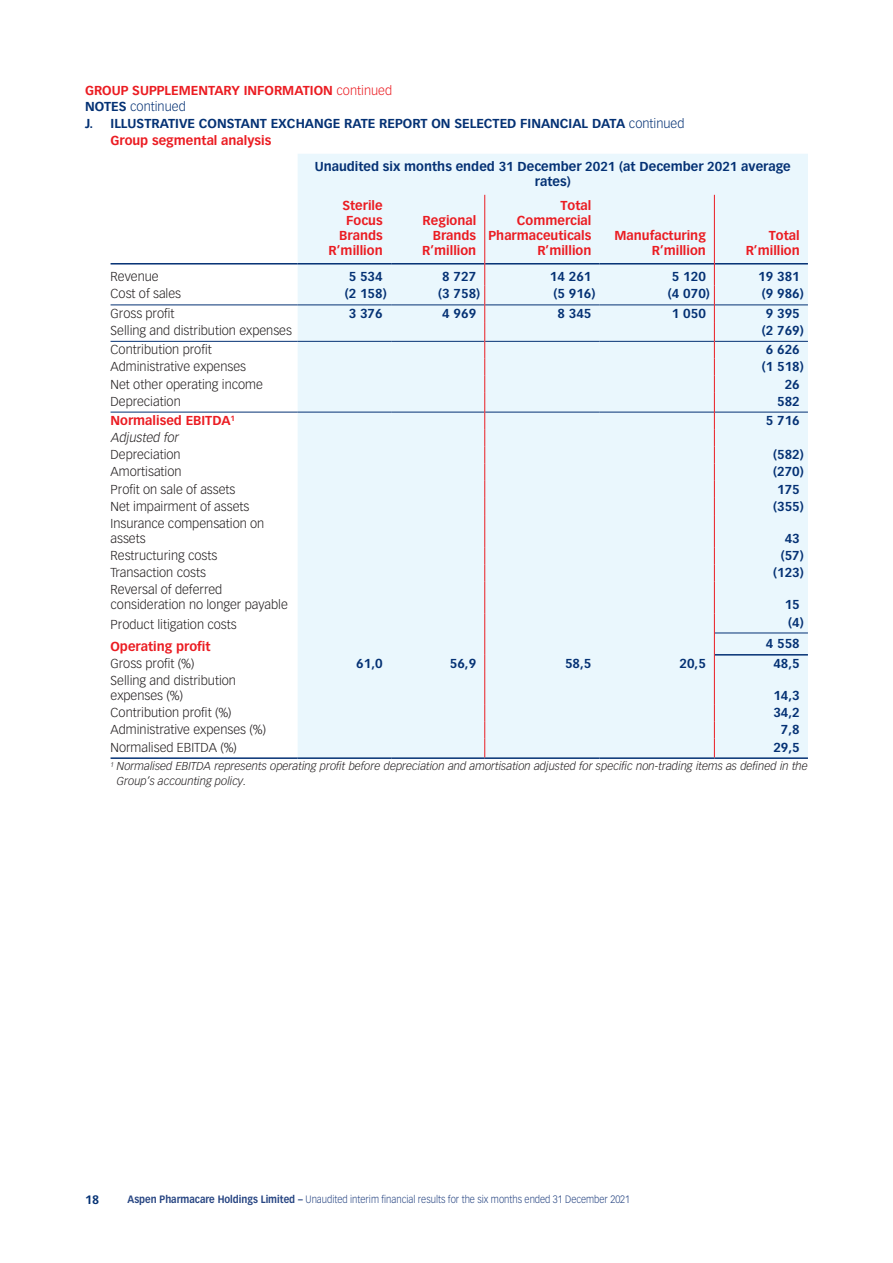
<style>
.page{position:relative;width:893px;height:1263px;background:#fff}
.page>*{position:absolute;margin:0;border:0;box-sizing:border-box;transform-origin:0 0}
.t1{font:300 12.75px/15px "Vectora LT Std";color:#231f20}
.t2{font:700 12.75px/15px "Vectora LT Std";color:#043174;text-align:center}
.t3{font:700 12.75px/15px "Vectora LT Std";color:#eb1c22;text-align:right}
.t4{font:300 12.75px "Vectora LT Std";color:#043174}
.t5{font:italic 300 12.75px "Vectora LT Std";color:#231f20}
.t6{font:700 12px "Vectora LT Std";color:#043174}
.t7{font:italic 300 11.25px/15px "Vectora LT Std";color:#231f20}
.t8{font:300 10.5px "Vectora LT Std";color:#274582;scale:.9 1}
.s1{font-weight:300}
.s2{font-weight:700}
</style>
<div class="page">
<div style="left:298px;top:154px;width:510px;height:109px;background:#eaf7fd"></div>
<div style="left:298px;top:264px;width:510px;height:493px;background:#eaf7fd"></div>
<hr style="left:111px;top:263px;width:187px;height:1px;background:#043174">
<hr style="left:298px;top:263px;width:93px;height:1px;background:#043174">
<hr style="left:391px;top:263px;width:93px;height:1px;background:#043174">
<hr style="left:485px;top:263px;width:115px;height:1px;background:#043174">
<hr style="left:600px;top:263px;width:114px;height:1px;background:#043174">
<hr style="left:715px;top:263px;width:93px;height:1px;background:#043174">
<hr style="left:111px;top:304px;width:187px;height:1px;background:#043174">
<hr style="left:298px;top:304px;width:93px;height:1px;background:#043174">
<hr style="left:391px;top:304px;width:93px;height:1px;background:#043174">
<hr style="left:485px;top:304px;width:115px;height:1px;background:#043174">
<hr style="left:600px;top:304px;width:114px;height:1px;background:#043174">
<hr style="left:715px;top:304px;width:93px;height:1px;background:#043174">
<hr style="left:715px;top:633px;width:93px;height:1px;background:#043174">
<hr style="left:715px;top:654px;width:93px;height:1px;background:#043174">
<hr style="left:111px;top:341px;width:187px;height:1px;background:#043174">
<hr style="left:298px;top:341px;width:93px;height:1px;background:#043174">
<hr style="left:391px;top:341px;width:93px;height:1px;background:#043174">
<hr style="left:485px;top:341px;width:115px;height:1px;background:#043174">
<hr style="left:600px;top:341px;width:114px;height:1px;background:#043174">
<hr style="left:715px;top:341px;width:93px;height:1px;background:#043174">
<hr style="left:111px;top:412px;width:187px;height:1px;background:#043174">
<hr style="left:298px;top:412px;width:93px;height:1px;background:#043174">
<hr style="left:391px;top:412px;width:93px;height:1px;background:#043174">
<hr style="left:485px;top:412px;width:115px;height:1px;background:#043174">
<hr style="left:600px;top:412px;width:114px;height:1px;background:#043174">
<hr style="left:715px;top:412px;width:93px;height:1px;background:#043174">
<hr style="left:111px;top:757px;width:187px;height:2px;background:#043174">
<hr style="left:298px;top:757px;width:93px;height:2px;background:#043174">
<hr style="left:391px;top:757px;width:94px;height:2px;background:#043174">
<hr style="left:485px;top:757px;width:115px;height:2px;background:#043174">
<hr style="left:600px;top:757px;width:114px;height:2px;background:#043174">
<hr style="left:714px;top:757px;width:94px;height:2px;background:#043174">
<hr style="left:714px;top:195px;width:1px;height:69px;background:#eb1c22">
<svg style="left:714px;top:264px;width:1px;height:251px"></svg>
<hr style="left:714px;top:515px;width:1px;height:32px;background:#eb1c22">
<svg style="left:714px;top:547px;width:1px;height:34px"></svg>
<hr style="left:714px;top:581px;width:1px;height:33px;background:#eb1c22">
<hr style="left:714px;top:672px;width:1px;height:32px;background:#eb1c22">
<svg style="left:714px;top:704px;width:1px;height:53px"></svg>
<svg style="left:714px;top:614px;width:1px;height:58px"></svg>
<hr style="left:484px;top:195px;width:1px;height:69px;background:#eb1c22">
<svg style="left:484px;top:264px;width:1px;height:251px"></svg>
<hr style="left:484px;top:515px;width:1px;height:32px;background:#eb1c22">
<svg style="left:484px;top:547px;width:1px;height:34px"></svg>
<hr style="left:484px;top:581px;width:1px;height:33px;background:#eb1c22">
<svg style="left:484px;top:614px;width:1px;height:58px"></svg>
<hr style="left:484px;top:672px;width:1px;height:32px;background:#eb1c22">
<svg style="left:484px;top:704px;width:1px;height:53px"></svg>
<p class="t3" style="left:85px;top:83px;width:309px">GROUP SUPPLEMENTARY INFORMATION <span class="s1">continued</span></p>
<p class="t4" style="left:85px;top:100px;width:102px"><span class="s2">NOTES</span> continued</p>
<p class="t2" style="left:85px;top:116px;width:601px">J. ILLUSTRATIVE CONSTANT EXCHANGE RATE REPORT ON SELECTED FINANCIAL DATA <span class="s1">continued</span></p>
<p class="t3" style="left:111px;top:133px;width:162px">Group segmental analysis</p>
<p class="t2" style="left:315px;top:159px;width:478px">Unaudited six months ended 31 December 2021 (at December 2021 average rates)</p>
<p class="t3" style="left:329px;top:198px;width:56px">Sterile<br>Focus<br>Brands<br>R’million</p>
<p class="t3" style="left:488px;top:198px;width:104px">Total<br>Commercial<br>Pharmaceuticals<br>R’million</p>
<p class="t3" style="left:422px;top:213px;width:56px">Regional<br>Brands<br>R’million</p>
<p class="t3" style="left:614px;top:228px;width:93px">Manufacturing<br>R’million</p>
<p class="t3" style="left:746px;top:228px;width:56px">Total<br>R’million</p>
<p class="t1" style="left:111px;top:269px;width:50px">Revenue</p>
<p class="t2" style="left:349px;top:269px;width:35px">5 534</p>
<p class="t2" style="left:442px;top:269px;width:35px">8 727</p>
<p class="t2" style="left:550px;top:269px;width:43px">14 261</p>
<p class="t2" style="left:672px;top:269px;width:35px">5 120</p>
<p class="t2" style="left:758px;top:269px;width:43px">19 381</p>
<p class="t1" style="left:111px;top:287px;width:72px">Cost of sales</p>
<p class="t2" style="left:345px;top:286px;width:43px">(2 158)</p>
<p class="t2" style="left:438px;top:286px;width:43px">(3 758)</p>
<p class="t2" style="left:553px;top:286px;width:43px">(5 916)</p>
<p class="t2" style="left:668px;top:286px;width:43px">(4 070)</p>
<p class="t2" style="left:762px;top:286px;width:43px">(9 986)</p>
<p class="t1" style="left:111px;top:306px;width:66px">Gross profit</p>
<p class="t2" style="left:349px;top:306px;width:35px">3 376</p>
<p class="t2" style="left:442px;top:306px;width:35px">4 969</p>
<p class="t2" style="left:557px;top:306px;width:35px">8 345</p>
<p class="t2" style="left:672px;top:306px;width:35px">1 050</p>
<p class="t2" style="left:766px;top:306px;width:35px">9 395</p>
<p class="t1" style="left:111px;top:323px;width:183px">Selling and distribution expenses</p>
<p class="t2" style="left:762px;top:323px;width:43px">(2 769)</p>
<p class="t1" style="left:111px;top:342px;width:103px">Contribution profit</p>
<p class="t2" style="left:766px;top:342px;width:35px">6 626</p>
<p class="t1" style="left:111px;top:359px;width:137px">Administrative expenses</p>
<p class="t2" style="left:762px;top:359px;width:43px">(1 518)</p>
<p class="t1" style="left:111px;top:377px;width:154px">Net other operating income</p>
<p class="t2" style="left:785px;top:376px;width:17px">26</p>
<p class="t1" style="left:111px;top:394px;width:72px">Depreciation</p>
<p class="t2" style="left:777px;top:394px;width:24px">582</p>
<p class="t3" style="left:111px;top:413px;width:126px">Normalised EBITDA<sup>1</sup></p>
<p class="t2" style="left:766px;top:413px;width:35px">5 716</p>
<p class="t5" style="left:111px;top:430px;width:72px">Adj usted for</p>
<p class="t1" style="left:111px;top:447px;width:72px">Depreciation</p>
<p class="t2" style="left:773px;top:447px;width:32px">(582)</p>
<p class="t1" style="left:111px;top:465px;width:73px">Amortisation</p>
<p class="t2" style="left:773px;top:464px;width:32px">(270)</p>
<p class="t1" style="left:111px;top:482px;width:126px">Profit on sale of assets</p>
<p class="t2" style="left:777px;top:482px;width:24px">175</p>
<p class="t1" style="left:111px;top:499px;width:140px">Net impairment of assets</p>
<p class="t2" style="left:773px;top:499px;width:32px">(355)</p>
<p class="t1" style="left:111px;top:516px;width:155px">Insurance compensation on assets</p>
<p class="t2" style="left:785px;top:531px;width:17px">43</p>
<p class="t1" style="left:111px;top:548px;width:108px">Restructuring costs</p>
<p class="t2" style="left:781px;top:548px;width:25px">(57)</p>
<p class="t1" style="left:111px;top:565px;width:97px">Transaction costs</p>
<p class="t2" style="left:773px;top:565px;width:32px">(123)</p>
<p class="t1" style="left:111px;top:583px;width:179px">Reversal of deferred consideration no longer payable</p>
<p class="t2" style="left:785px;top:597px;width:17px">15</p>
<p class="t1" style="left:111px;top:617px;width:128px">Product litigation costs</p>
<p class="t2" style="left:788px;top:615px;width:17px">(4)</p>
<p class="t3" style="left:111px;top:638px;width:102px">Operating profit</p>
<p class="t2" style="left:766px;top:636px;width:35px">4 558</p>
<p class="t1" style="left:111px;top:656px;width:85px">Gross profit (%)</p>
<p class="t2" style="left:356px;top:656px;width:28px">61,0</p>
<p class="t2" style="left:450px;top:656px;width:28px">56,9</p>
<p class="t2" style="left:565px;top:656px;width:28px">58,5</p>
<p class="t2" style="left:679px;top:656px;width:28px">20,5</p>
<p class="t2" style="left:773px;top:656px;width:28px">48,5</p>
<p class="t1" style="left:111px;top:673px;width:127px">Selling and distribution expenses (%)</p>
<p class="t2" style="left:773px;top:688px;width:28px">14,3</p>
<p class="t1" style="left:111px;top:705px;width:122px">Contribution profit (%)</p>
<p class="t2" style="left:773px;top:705px;width:28px">34,2</p>
<p class="t1" style="left:111px;top:722px;width:157px">Administrative expenses (%)</p>
<p class="t2" style="left:781px;top:722px;width:20px">7,8</p>
<p class="t1" style="left:111px;top:740px;width:128px">Normalised EBITDA (%)</p>
<p class="t2" style="left:773px;top:740px;width:28px">29,5</p>
<p class="t7" style="left:117px;top:759px;width:692px;text-indent:-6px"><sup>1</sup> Normalised EBITDA represents operating profit before depreciation and amortisation adjusted for specific non-trading items as defined in the<br>Group’s accounting policy.</p>
<p class="t6" style="left:85px;top:1193px;width:16px">18</p>
<p class="t8" style="left:128px;top:1193px;width:560px"><span class="s2">Aspen Pharmacare Holdings Limited –</span> Unaudited interim financial results for the six months ended 31 December 2021</p>
</div>
